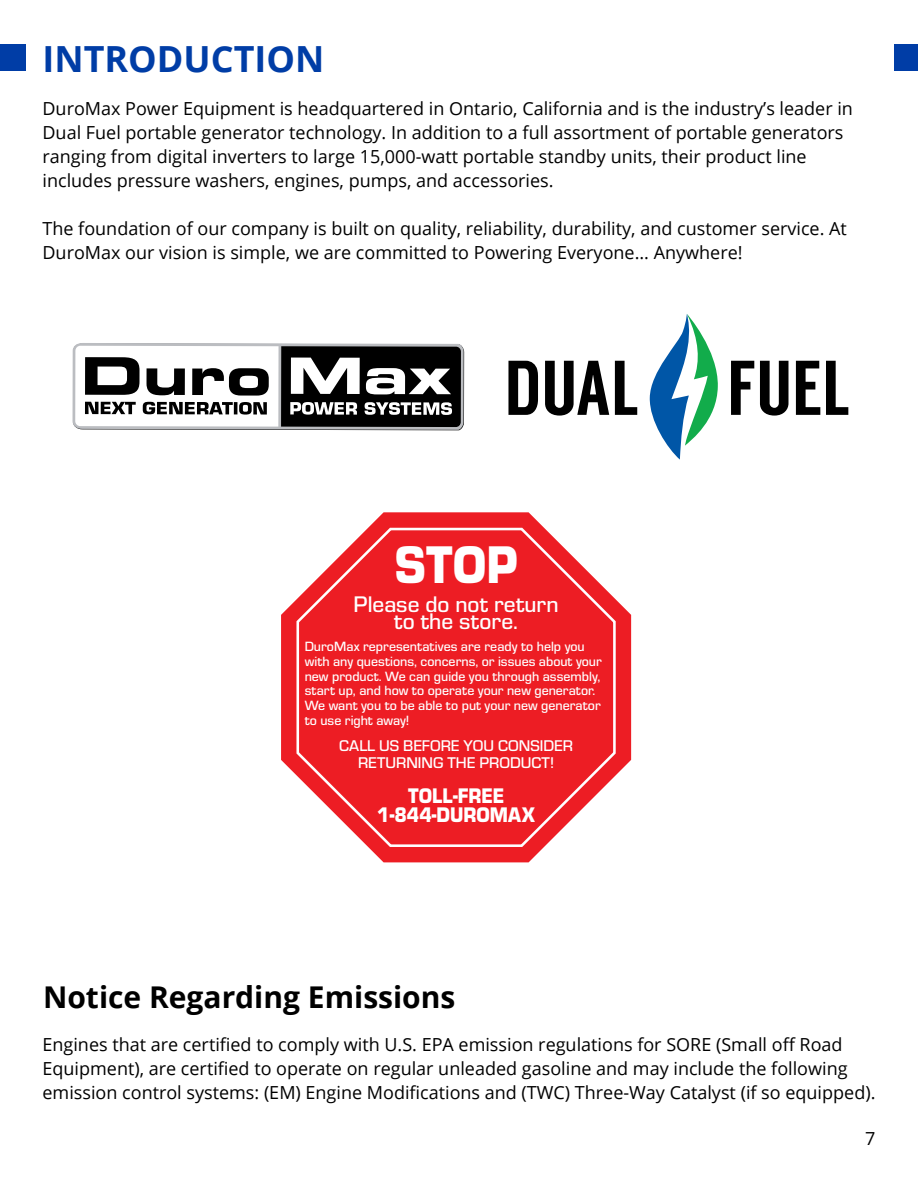
<style>
.page{position:relative;width:918px;height:1188px;background:#fff}
.page>*{position:absolute;margin:0;border:0;box-sizing:border-box;transform-origin:0 0}
.t1{font:900 55.05px "Eurostile";color:#fff;scale:.89 1}
.t2{font:700 36px "Open Sans";color:#003da6}
.t3{font:700 30px "Open Sans";color:#000}
.t4{font:500 23.4px/16.6px "Eurostile";letter-spacing:.005em;color:#fff;text-align:center}
.t5{font:900 21.9px "Eurostile";color:#fff;scale:.89 1}
.t6{font:18px/24px "Open Sans";color:#000}
.t7{font:500 16.05px/16.6px "Eurostile";color:#fff;text-align:center}
.t8{font:500 13.95px/14.7px "Eurostile";color:#fff}
</style>
<div class="page">
<div style="left:895px;top:44px;width:23px;height:27px;background:#003da6"></div>
<svg style="left:73px;top:343px;width:391px;height:87px"></svg>
<svg style="left:649px;top:314px;width:69px;height:146px"></svg>
<svg style="left:508px;top:361px;width:30px;height:54px"></svg>
<svg style="left:545px;top:361px;width:64px;height:55px"></svg>
<svg style="left:615px;top:361px;width:22px;height:54px"></svg>
<svg style="left:731px;top:361px;width:23px;height:54px"></svg>
<svg style="left:760px;top:361px;width:28px;height:55px"></svg>
<svg style="left:796px;top:361px;width:24px;height:54px"></svg>
<svg style="left:826px;top:361px;width:22px;height:54px"></svg>
<div style="left:0;top:44px;width:26px;height:27px;background:#003da6"></div>
<svg style="left:281px;top:512px;width:350px;height:350px"></svg>
<svg style="left:295px;top:525px;width:322px;height:323px;background:#ef3b41"></svg>
<h2 class="t2" style="left:43px;top:33px;width:283px">INTRODUCTION</h2>
<p class="t6" style="left:43px;top:96px;width:812px">DuroMax Power Equipment is headquartered in Ontario, California and is the industry’s leader in Dual Fuel portable generator technology. In addition to a full assortment of portable generators ranging from digital inverters to large 15,000-watt portable standby units, their product line includes pressure washers, engines, pumps, and accessories.</p>
<p class="t6" style="left:43px;top:216px;width:806px">The foundation of our company is built on quality, reliability, durability, and customer service. At<br>DuroMax our vision is simple, we are committed to Powering Everyone... Anywhere!</p>
<h1 class="t1" style="left:395px;top:526px;width:140px">STOP</h1>
<p class="t4" style="left:354px;top:595px;width:207px">Please do not return to the store.</p>
<p class="t8" style="left:305px;top:639px;width:299px">DuroMax representatives are ready to help you with any questions, concerns, or issues about your new product. We can guide you through assembly, start up, and how to operate your new generator.<br>We want you to be able to put your new generator to use right away!</p>
<p class="t7" style="left:339px;top:737px;width:235px">CALL US BEFORE YOU CONSIDER<br>RETURNING THE PRODUCT!</p>
<p class="t5" style="left:377px;top:799px;width:179px">1-844-DUROMAX</p>
<p class="t5" style="left:408px;top:780px;width:109px">TOLL-FREE</p>
<h3 class="t3" style="left:43px;top:976px;width:414px">Notice Regarding Emissions</h3>
<p class="t6" style="left:43px;top:1032px;width:834px">Engines that are certified to comply with U.S. EPA emission regulations for SORE (Small off Road<br>Equipment), are certified to operate on regular unleaded gasoline and may include the following emission control systems: (EM) Engine Modifications and (TWC) Three-Way Catalyst (if so equipped).</p>
<p class="t6" style="left:865px;top:1126px;width:12px">7</p>
</div>
